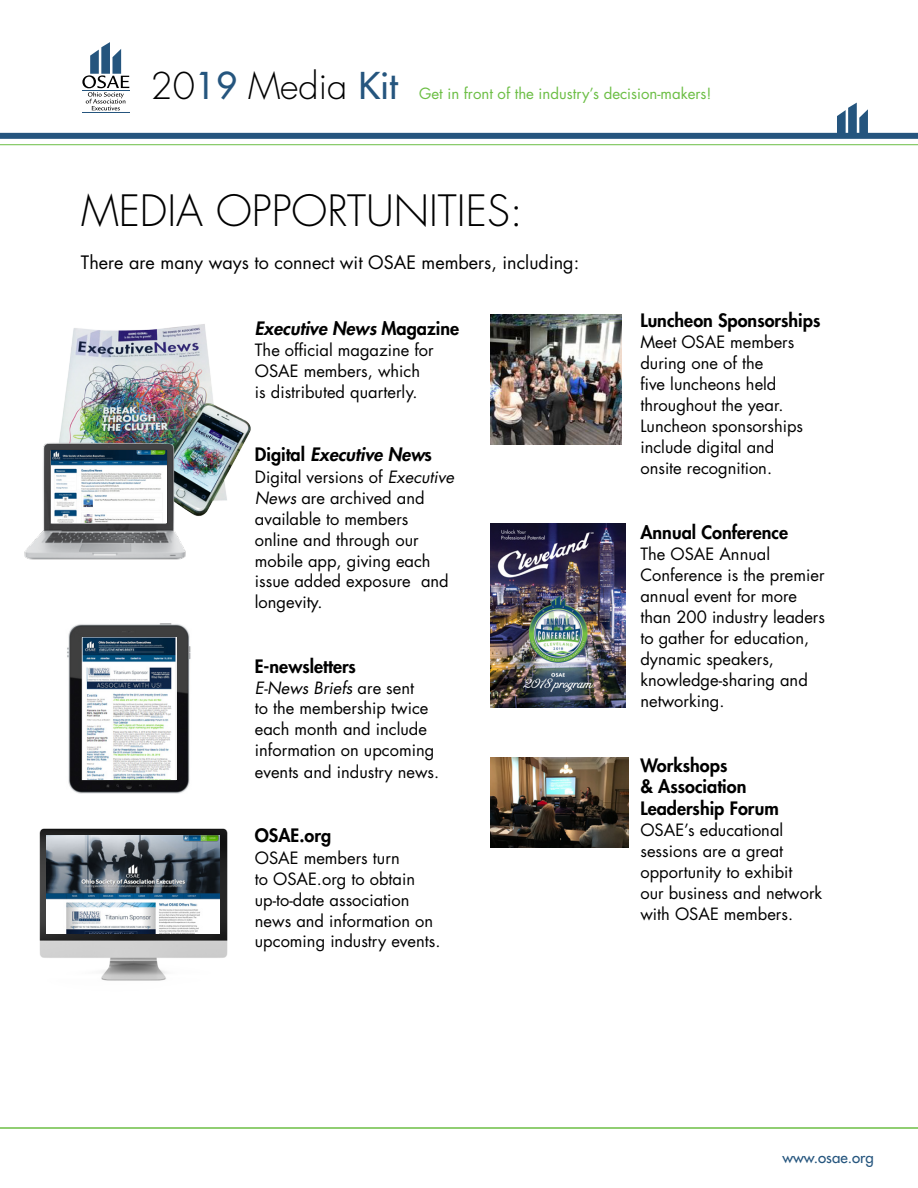
<style>
.page{position:relative;width:918px;height:1188px;background:#fff}
.page>*{position:absolute;margin:0;border:0;box-sizing:border-box;transform-origin:0 0}
.t1{font:300 42px "Futura Std";color:#000}
.t2{font:300 36px "Futura Std";color:#000}
.t3{font:800 18px/21.6px "Futura Std";color:#000}
.t4{font:18px "Futura Std";color:#000}
.t5{font:italic 800 18px "Futura Std";color:#000}
.t6{font:16.5px/21px "Futura Std";color:#000}
.t7{font:15px "Futura Std";color:#6cbe45}
.t8{font:500 15px "Futura Std";color:#25557e}
.s1{font-weight:500;color:#25557e}
.s2{font-style:normal}
.s3{font-style:italic}
</style>
<div class="page">
<hr style="left:82px;top:112px;width:47px;height:1px;background:#25557e">
<svg style="left:82px;top:42px;width:47px;height:68px"></svg>
<svg style="left:837px;top:103px;width:31px;height:30px"></svg>
<hr style="left:0;top:1127px;width:918px;height:2px;background:#6cbe45">
<div style="left:0;top:133px;width:918px;height:6px;background:#25557e"></div>
<hr style="left:0;top:144px;width:918px;height:1px;background:#6cbe45">
<img style="left:39px;top:828px;width:189px;height:153px">
<img style="left:47px;top:835px;width:172px;height:99px">
<img style="left:67px;top:623px;width:124px;height:170px">
<img style="left:60px;top:324px;width:191px;height:192px">
<img style="left:82px;top:637px;width:94px;height:143px">
<img style="left:490px;top:524px;width:136px;height:183px">
<img style="left:490px;top:314px;width:131px;height:131px">
<img style="left:490px;top:757px;width:139px;height:91px">
<img style="left:24px;top:433px;width:175px;height:127px">
<img style="left:51px;top:450px;width:115px;height:73px">
<h2 class="t2" style="left:151px;top:64px;width:249px">20<span class="s1">19</span> Media <span class="s1">Kit</span></h2>
<p class="t7" style="left:419px;top:84px;width:294px">Get in front of the industry’s decision-makers!</p>
<h1 class="t1" style="left:81px;top:185px;width:443px">MEDIA OPPORTUNITIES:</h1>
<p class="t4" style="left:81px;top:251px;width:500px">There are many ways to connect wit OSAE members, including:</p>
<p class="t5" style="left:255px;top:316px;width:206px">Executive News <span class="s2">Magazine</span></p>
<p class="t6" style="left:255px;top:340px;width:180px">The official magazine for<br>OSAE members, which is distributed quarterly.</p>
<p class="t5" style="left:255px;top:443px;width:178px"><span class="s2">Digital</span> Executive New<span class="s2">s</span></p>
<p class="t6" style="left:255px;top:467px;width:201px">Digital versions of <span class="s3">Executive<br>News</span> are archived and available to members online and through our mobile app, giving each issue added exposure and longevity.</p>
<p class="t3" style="left:255px;top:656px;width:103px">E-newsletters</p>
<p class="t6" style="left:255px;top:678px;width:186px"><span class="s3">E-News Briefs</span> are sent<br>to the membership twice each month and include information on upcoming events and industry news.</p>
<p class="t3" style="left:255px;top:825px;width:78px">OSAE.org</p>
<p class="t6" style="left:255px;top:848px;width:187px">OSAE members turn<br>to OSAE.org to obtain up-to-date association news and information on upcoming industry events.</p>
<p class="t3" style="left:640px;top:310px;width:181px">Luncheon Sponsorships</p>
<p class="t6" style="left:640px;top:332px;width:164px">Meet OSAE members during one of the<br>five luncheons held throughout the year.<br>Luncheon sponsorships include digital and onsite recognition.</p>
<p class="t3" style="left:640px;top:521px;width:149px">Annual Conference</p>
<p class="t6" style="left:640px;top:543px;width:186px">The OSAE Annual<br>Conference is the premier annual event for more than 200 industry leaders to gather for education, dynamic speakers, knowledge-sharing and networking.</p>
<p class="t3" style="left:640px;top:754px;width:140px">Workshops<br>&amp; Association<br>Leadership Forum</p>
<p class="t6" style="left:640px;top:819px;width:183px">OSAE’s educational sessions are a great opportunity to exhibit<br>our business and network with OSAE members.</p>
<p class="t8" style="left:782px;top:1148px;width:93px">www.osae.org</p>
</div>
